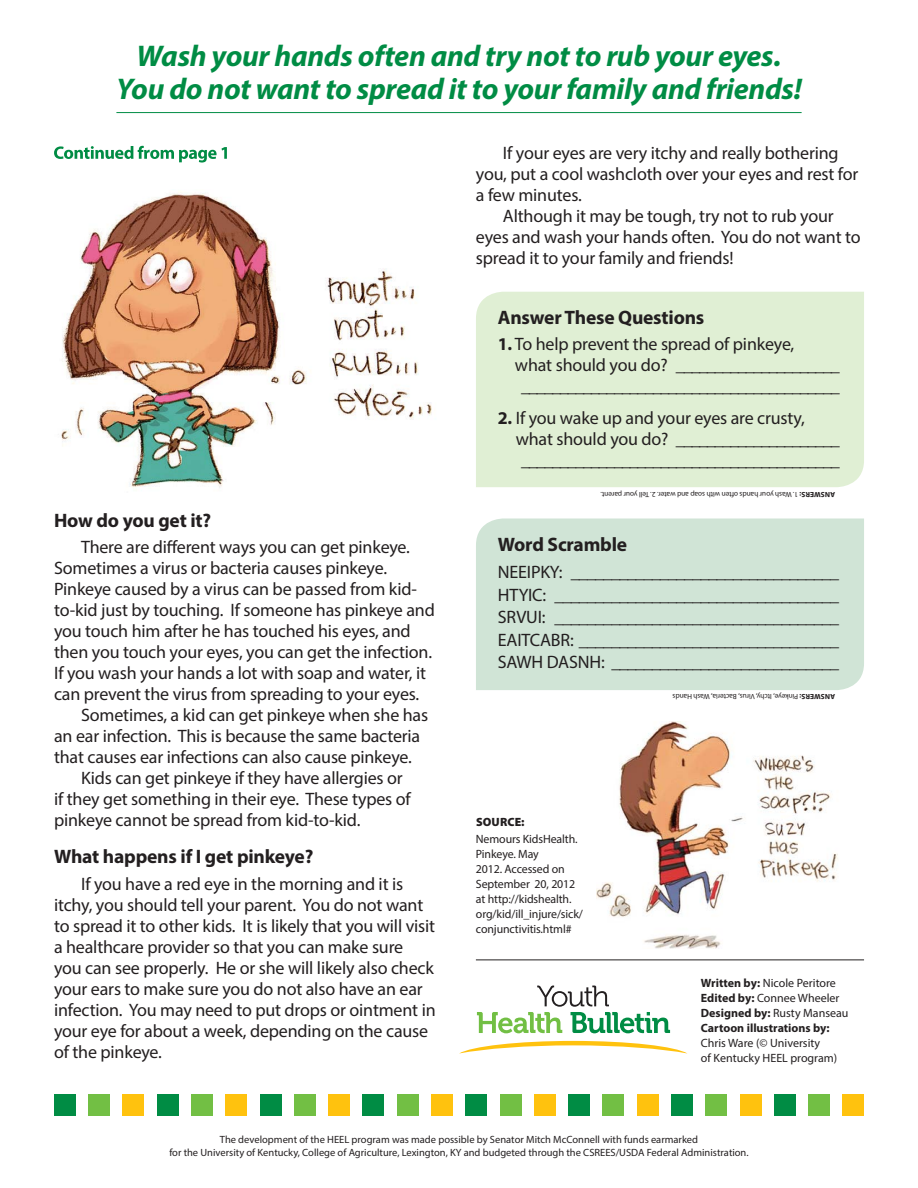
<style>
.page{position:relative;width:918px;height:1188px;background:#fff}
.page>*{position:absolute;margin:0;border:0;box-sizing:border-box;transform-origin:0 0}
.t1{font:italic 700 30px/33px "Myriad Pro";letter-spacing:-.01em;color:#008c44;text-align:center}
.t2{font:700 19.5px "Myriad Pro";letter-spacing:-.01em;color:#231f20}
.t3{font:18px/21px "Myriad Pro";letter-spacing:-.01em;color:#231f20}
.t4{font:12px/15px "Myriad Pro";letter-spacing:-.01em;color:#231f20}
.t5{font:700 12px/15px "Myriad Pro";color:#231f20}
.t6{font:900 12px "Myriad Pro";letter-spacing:.01em;color:#231f20}
.t7{font:10.5px/12.6px "Myriad Pro";color:#231f20;text-align:center}
.t8{font:7.5px "Myriad Pro";letter-spacing:-.01em;color:#231f20}
.s1{font-weight:700}
.s2{font-weight:400}
</style>
<div class="page">
<hr style="left:476px;top:960px;width:388px;height:1px;background:#231f20">
<svg style="left:460px;top:1041px;width:227px;height:12px"></svg>
<svg style="left:477px;top:986px;width:193px;height:47px"></svg>
<hr style="left:116px;top:112px;width:686px;height:1px;background:#008c44">
<div style="left:476px;top:519px;width:388px;height:171px;background:#d0e4d6"></div>
<div style="left:476px;top:292px;width:388px;height:195px;background:#e0efd4"></div>
<svg style="left:54px;top:146px;width:173px;height:17px"></svg>
<img style="left:596px;top:722px;width:242px;height:227px">
<img style="left:61px;top:192px;width:371px;height:296px">
<div style="left:54px;top:1094px;width:22px;height:22px;background:#008c44"></div>
<div style="left:88px;top:1094px;width:22px;height:22px;background:#72bf44"></div>
<div style="left:123px;top:1094px;width:21px;height:22px;background:#ffc20e"></div>
<div style="left:157px;top:1094px;width:22px;height:22px;background:#008c44"></div>
<div style="left:191px;top:1094px;width:22px;height:22px;background:#72bf44"></div>
<div style="left:226px;top:1094px;width:21px;height:22px;background:#ffc20e"></div>
<div style="left:260px;top:1094px;width:21px;height:22px;background:#008c44"></div>
<div style="left:294px;top:1094px;width:22px;height:22px;background:#72bf44"></div>
<div style="left:328px;top:1094px;width:22px;height:22px;background:#ffc20e"></div>
<div style="left:363px;top:1094px;width:21px;height:22px;background:#008c44"></div>
<div style="left:397px;top:1094px;width:22px;height:22px;background:#72bf44"></div>
<div style="left:431px;top:1094px;width:22px;height:22px;background:#ffc20e"></div>
<div style="left:466px;top:1094px;width:21px;height:22px;background:#008c44"></div>
<div style="left:500px;top:1094px;width:21px;height:22px;background:#72bf44"></div>
<div style="left:534px;top:1094px;width:22px;height:22px;background:#ffc20e"></div>
<div style="left:568px;top:1094px;width:22px;height:22px;background:#008c44"></div>
<div style="left:603px;top:1094px;width:21px;height:22px;background:#72bf44"></div>
<div style="left:637px;top:1094px;width:22px;height:22px;background:#ffc20e"></div>
<div style="left:671px;top:1094px;width:22px;height:22px;background:#008c44"></div>
<div style="left:706px;top:1094px;width:21px;height:22px;background:#72bf44"></div>
<div style="left:740px;top:1094px;width:21px;height:22px;background:#ffc20e"></div>
<div style="left:774px;top:1094px;width:22px;height:22px;background:#008c44"></div>
<div style="left:808px;top:1094px;width:22px;height:22px;background:#72bf44"></div>
<div style="left:842px;top:1094px;width:22px;height:22px;background:#ffc20e"></div>
<h1 class="t1" style="left:117px;top:39px;width:687px">Wash your hands often and try not to rub your eyes.<br>You do not want to spread it to your family and friends!</h1>
<p class="t3" style="left:476px;top:144px;width:384px;text-indent:27px">If your eyes are very itchy and really bothering you, put a cool washcloth over your eyes and rest for a few minutes.</p>
<p class="t3" style="left:476px;top:207px;width:386px;text-indent:27px">Although it may be tough, try not to rub your eyes and wash your hands often. You do not want to spread it to your family and friends!</p>
<p class="t2" style="left:54px;top:513px;width:159px">How do you get it?</p>
<p class="t3" style="left:81px;top:538px;width:330px">There are different ways you can get pinkeye.</p>
<p class="t3" style="left:54px;top:559px;width:335px">Sometimes a virus or bacteria causes pinkeye.</p>
<p class="t3" style="left:54px;top:580px;width:364px">Pinkeye caused by a virus can be passed from kid-</p>
<p class="t3" style="left:54px;top:601px;width:382px">to-kid just by touching. If someone has pinkeye and</p>
<p class="t3" style="left:54px;top:622px;width:358px">you touch him after he has touched his eyes, and</p>
<p class="t3" style="left:54px;top:643px;width:380px">then you touch your eyes, you can get the infection.</p>
<p class="t3" style="left:54px;top:664px;width:373px">If you wash your hands a lot with soap and water, it</p>
<p class="t3" style="left:54px;top:685px;width:367px">can prevent the virus from spreading to your eyes.</p>
<p class="t3" style="left:81px;top:706px;width:349px">Sometimes, a kid can get pinkeye when she has</p>
<p class="t3" style="left:54px;top:727px;width:368px">an ear infection. This is because the same bacteria</p>
<p class="t3" style="left:54px;top:748px;width:359px">that causes ear infections can also cause pinkeye.</p>
<p class="t3" style="left:81px;top:769px;width:323px">Kids can get pinkeye if they have allergies or</p>
<p class="t3" style="left:54px;top:790px;width:358px">if they get something in their eye. These types of</p>
<p class="t3" style="left:54px;top:811px;width:308px">pinkeye cannot be spread from kid-to-kid.</p>
<p class="t2" style="left:54px;top:849px;width:261px">What happens if I get pinkeye?</p>
<p class="t3" style="left:54px;top:874px;width:383px;text-indent:27px">If you have a red eye in the morning and it is itchy, you should tell your parent. You do not want to spread it to other kids. It is likely that you will visit a healthcare provider so that you can make sure<br>you can see properly. He or she will likely also check your ears to make sure you do not also have an ear infection. You may need to put drops or ointment in your eye for about a week, depending on the cause of the pinkeye.</p>
<p class="t2" style="left:498px;top:310px;width:208px">Answer These Questions</p>
<p class="t3" style="left:498px;top:335px;width:298px"><span class="s1">1.</span> To help prevent the spread of pinkeye,</p>
<p class="t3" style="left:515px;top:356px;width:326px">what should you do? _____________________</p>
<p class="t3" style="left:521px;top:377px;width:320px">_________________________________________</p>
<p class="t3" style="left:498px;top:409px;width:308px"><span class="s1">2.</span> If you wake up and your eyes are crusty,</p>
<p class="t3" style="left:516px;top:430px;width:326px">what should you do? _____________________</p>
<p class="t3" style="left:521px;top:451px;width:320px">_________________________________________</p>
<p class="t8" style="left:835px;top:497px;width:236px;rotate:-180deg"><span class="s1">ANSWERS:</span> 1. Wash your hands often with soap and water. 2. Tell your parent.</p>
<p class="t2" style="left:498px;top:537px;width:131px">Word Scramble</p>
<p class="t3" style="left:498px;top:562px;width:343px;line-height:22.5px;text-align:justify">NEEIPKY: _________________________________ HTYIC: ___________________________________ SRVUI: ___________________________________ EAITCABR: ________________________________ SAWH DASNH: ____________________________</p>
<p class="t8" style="left:835px;top:699px;width:164px;rotate:-180deg"><span class="s1">ANSWERS:</span> Pinkeye, Itchy, Virus, Bacteria, Wash Hands</p>
<p class="t6" style="left:476px;top:815px;width:50px">SOURCE:</p>
<p class="t4" style="left:476px;top:832px;width:109px">Nemours KidsHealth.<br>Pinkeye. May<br>2012. Accessed on<br>September 20, 2012 at http://kidshealth. org/kid/ill_injure/sick/ conjunctivitis.html#</p>
<p class="t5" style="left:701px;top:976px;width:149px">Written by: <span class="s2">Nicole Peritore<br></span>Edited by: <span class="s2">Connee Wheeler<br></span>Designed by: <span class="s2">Rusty Manseau<br></span>Cartoon illustrations by:</p>
<p class="t4" style="left:701px;top:1036px;width:138px">Chris Ware (© University<br>of Kentucky HEEL program)</p>
<p class="t7" style="left:169px;top:1134px;width:581px">The development of the HEEL program was made possible by Senator Mitch McConnell with funds earmarked<br>for the University of Kentucky, College of Agriculture, Lexington, KY and budgeted through the CSREES/USDA Federal Administration.</p>
</div>
